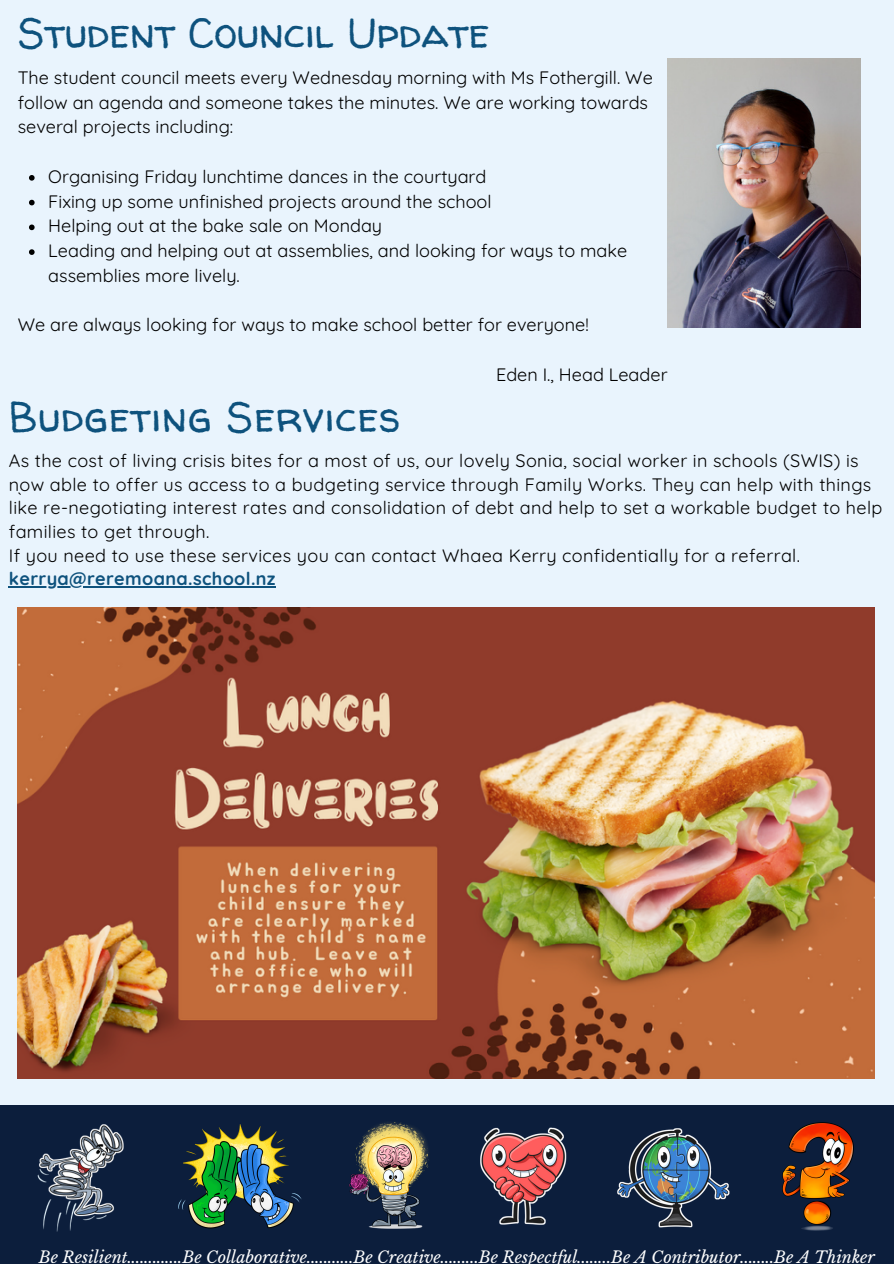
<style>
.page{position:relative;width:894px;height:1264px;background:#fff}
.page>*{position:absolute;margin:0;border:0;box-sizing:border-box;transform-origin:0 0}
.t1{font:42px "Walter Turncoat";color:#0e527d}
.t2{font:42px "Walter Turncoat";letter-spacing:.02em;color:#0e527d}
.t3{font:18px/24.8px "Quicksand";color:#000}
.t4{font:18px/23.7px "Quicksand";letter-spacing:.02em;color:#000}
.t5{font:700 18px "Quicksand";letter-spacing:.02em;color:#0e527d}
.t6{font:italic 16.05px "Libre Baskerville";color:#fff}
</style>
<div class="page">
<div style="left:0;top:0;width:893px;height:1263px;background:#e9f4fd"></div>
<img style="left:667px;top:58px;width:192px;height:269px">
<img style="left:18px;top:607px;width:856px;height:471px">
<hr style="left:9px;top:586px;width:267px;height:1px;background:#0e527d">
<svg style="left:29px;top:175px;width:6px;height:6px"></svg>
<svg style="left:29px;top:200px;width:6px;height:5px"></svg>
<svg style="left:29px;top:224px;width:6px;height:6px"></svg>
<svg style="left:29px;top:249px;width:6px;height:6px"></svg>
<div style="left:0;top:1105px;width:893px;height:158px;background:#0c1e3c"></div>
<img style="left:38px;top:1124px;width:86px;height:108px">
<img style="left:782px;top:1122px;width:72px;height:109px">
<img style="left:480px;top:1127px;width:86px;height:98px">
<img style="left:349px;top:1122px;width:80px;height:107px">
<img style="left:178px;top:1124px;width:124px;height:105px">
<img style="left:617px;top:1128px;width:113px;height:100px">
<h1 class="t1" style="left:18px;top:4px;width:473px">Student Council Update</h1>
<p class="t3" style="left:18px;top:65px;width:636px">The student council meets every Wednesday morning with Ms Fothergill. We follow an agenda and someone takes the minutes. We are working towards several projects including:</p>
<p class="t3" style="left:48px;top:164px;width:580px">Organising Friday lunchtime dances in the courtyard<br>Fixing up some unfinished projects around the school<br>Helping out at the bake sale on Monday<br>Leading and helping out at assemblies, and looking for ways to make assemblies more lively.</p>
<p class="t3" style="left:18px;top:312px;width:572px">We are always looking for ways to make school better for everyone!</p>
<p class="t3" style="left:496px;top:362px;width:173px">Eden I., Head Leader</p>
<h1 class="t2" style="left:9px;top:387px;width:393px">Budgeting Services</h1>
<p class="t4" style="left:9px;top:448px;width:874px">As the cost of living crisis bites for a most of us, our lovely Sonia, social worker in schools (SWIS) is now able to offer us access to a budgeting service through Family Works. They can help with things like re-negotiating interest rates and consolidation of debt and help to set a workable budget to help families to get through.<br>If you need to use these services you can contact Whaea Kerry confidentially for a referral.</p>
<p class="t5" style="left:9px;top:567px;width:268px">kerrya@reremoana.school.nz</p>
<p class="t3" style="left:18px;top:485px;width:6px">`</p>
<p class="t6" style="left:39px;top:1246px;width:837px">Be Resilient.............Be Collaborative...........Be Creative.........Be Respectful........Be A Contributor........Be A Thinker</p>
</div>
